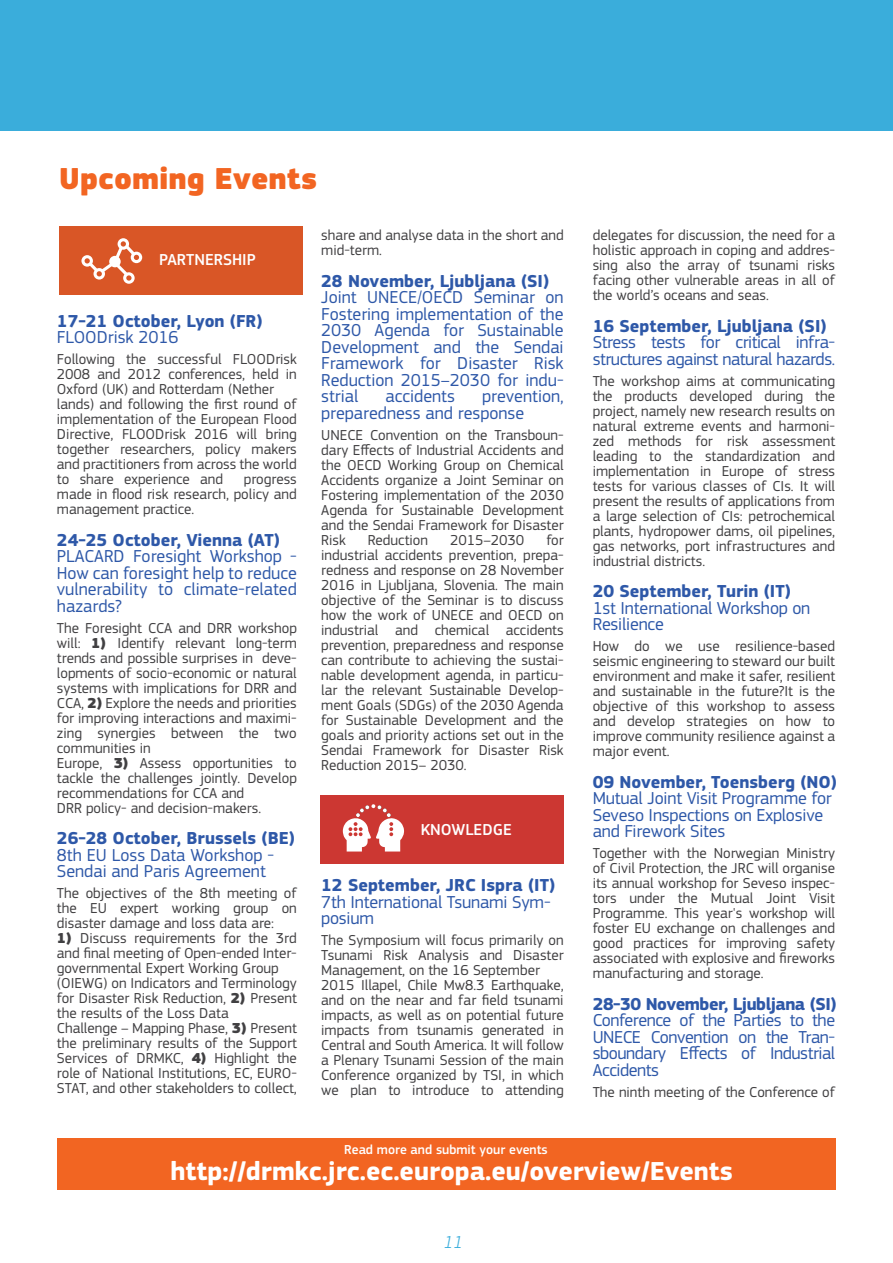
<style>
.page{position:relative;width:893px;height:1263px;background:#fff}
.page>*{position:absolute;margin:0;border:0;box-sizing:border-box;transform-origin:0 0}
.t1{font:900 31.5px "PF Square Sans Pro";color:#f26522}
.t2{font:700 27px "PF Square Sans Pro";color:#fff}
.t3{font:18px/16.5px "PF Square Sans Pro";letter-spacing:-.01em;color:#2e58a8}
.t4{font:700 18px "PF Square Sans Pro";color:#2e58a8}
.t5{font:700 18px "PF Square Sans Pro";letter-spacing:-.025em;color:#2e58a8}
.t6{font:italic 300 18px "PF Square Sans Pro";color:#3aaddb}
.t7{font:500 16.5px "PF Square Sans Pro";color:#fff}
.t8{font:15px/15px "PF Square Sans Pro";color:#414042;text-align:justify}
.t9{font:500 13.5px "PF Square Sans Pro";color:#fff}
.s1{font-weight:900}
</style>
<div class="page">
<div style="left:57px;top:1139px;width:778px;height:51px;background:#f26522"></div>
<div style="left:0;top:0;width:892px;height:131px;background:#3aaddb"></div>
<div style="left:59px;top:226px;width:244px;height:68px;background:#d95626"></div>
<svg style="left:81px;top:238px;width:61px;height:46px"></svg>
<div style="left:320px;top:795px;width:244px;height:68px;background:#cc3732"></div>
<svg style="left:343px;top:804px;width:61px;height:47px"></svg>
<h1 class="t1" style="left:59px;top:159px;width:260px">Upcoming Events</h1>
<p class="t7" style="left:159px;top:250px;width:98px">PARTNERSHIP</p>
<p class="t4" style="left:57px;top:310px;width:207px">17-21 October, Lyon (FR)</p>
<p class="t3" style="left:57px;top:329px;width:123px">FLOODrisk 2016</p>
<p class="t8" style="left:57px;top:352px;width:241px;text-align:left">Following the successful FLOODrisk 2008 and 2012 conferences, held in Oxford (UK) and Rotterdam (Nether lands) and following the first round of implementation of the European Flood Directive, FLOODrisk 2016 will bring together researchers, policy makers and practitioners from across the world to share experience and</p>
<p class="t8" style="left:57px;top:472px;width:241px;text-indent:187px">progress made in flood risk research, policy and management practice.</p>
<p class="t4" style="left:57px;top:529px;width:224px">24-25 October, Vienna (AT)</p>
<p class="t3" style="left:57px;top:548px;width:241px;text-align:justify">PLACARD Foresight Workshop - How can foresight help to reduce vulnerability to climate-related hazards?</p>
<p class="t8" style="left:57px;top:620px;width:241px;text-align:left">The Foresight CCA and DRR workshop will: <span class="s1">1)</span> Identify relevant long-term trends and possible surprises in deve&shy;lopments of socio-economic or natural systems with implications for DRR and CCA, <span class="s1">2)</span> Explore the needs and priorities for improving interactions and maximi&shy;zing synergies between the two communities in<br>Europe, <span class="s1">3)</span> Assess opportunities to tackle the challenges jointly. Develop recommendations for CCA and<br>DRR policy- and decision-makers.</p>
<p class="t4" style="left:57px;top:827px;width:240px">26-28 October, Brussels (BE)</p>
<p class="t3" style="left:57px;top:847px;width:219px">8th EU Loss Data Workshop -<br>Sendai and Paris Agreement</p>
<p class="t8" style="left:57px;top:886px;width:241px">The objectives of the 8th meeting of the EU expert working group on disaster damage and loss data are:</p>
<p class="t8" style="left:57px;top:931px;width:241px;text-align:left"><span class="s1">1)</span> Discuss requirements for the 3rd and final meeting of Open-ended Inter&shy;governmental Expert Working Group (OIEWG) on Indicators and Terminology for Disaster Risk Reduction, <span class="s1">2)</span> Present the results of the Loss Data<br>Challenge – Mapping Phase, <span class="s1">3)</span> Present the preliminary results of the Support Services of DRMKC, <span class="s1">4)</span> Highlight the role of National Institutions, EC, EURO-STAT, and other stakeholders to collect,</p>
<p class="t8" style="left:321px;top:228px;width:244px">share and analyse data in the short and mid-term.</p>
<p class="t4" style="left:321px;top:270px;width:229px">28 November, Ljubljana (SI)</p>
<p class="t3" style="left:321px;top:289px;width:244px;text-align:justify">Joint UNECE/OECD Seminar on Fostering implementation of the 2030 Agenda for Sustainable Development and the Sendai Framework for Disaster Risk Reduction 2015–2030 for indu&shy;strial</p>
<p class="t3" style="left:386px;top:388px;width:71px">accidents</p>
<p class="t3" style="left:321px;top:388px;width:244px;text-indent:161px">prevention, preparedness and response</p>
<p class="t8" style="left:321px;top:427px;width:244px">UNECE Convention on the Transboun&shy;dary Effects of Industrial Accidents and the OECD Working Group on Chemical Accidents organize a Joint Seminar on Fostering implementation of the 2030<br>Agenda for Sustainable Development and the Sendai Framework for Disaster Risk</p>
<p class="t8" style="left:321px;top:532px;width:244px;text-indent:225px">for industrial accidents prevention, prepa&shy;redness and response on 28 November 2016 in Ljubljana, Slovenia. The main objective of the Seminar is to discuss how the work of UNECE and OECD on industrial and chemical accidents prevention, preparedness and response can contribute to achieving the sustai&shy;nable development agenda, in particu&shy;lar the relevant Sustainable Develop&shy;ment Goals (SDGs) of the 2030 Agenda for Sustainable Development and the goals and priority actions set out in the Sendai Framework for Disaster Risk Reduction 2015– 2030.</p>
<p class="t8" style="left:368px;top:532px;width:62px">Reduction</p>
<p class="t8" style="left:450px;top:532px;width:76px">2015–2030</p>
<p class="t7" style="left:421px;top:819px;width:93px">KNOWLEDGE</p>
<p class="t4" style="left:321px;top:875px;width:235px">12 September, JRC Ispra (IT)</p>
<p class="t3" style="left:321px;top:894px;width:231px">7th International Tsunami Sym&shy;posium</p>
<p class="t8" style="left:321px;top:933px;width:244px;text-align:left">The Symposium will focus primarily on Tsunami Risk Analysis and Disaster Management, on the 16 September 2015 Illapel, Chile Mw8.3 Earthquake, and on the near and far field tsunami impacts, as well as on potential future impacts from tsunamis generated in Central and South America. It will follow a Plenary Tsunami Session of the main Conference organized by TSI, in which we plan to introduce to attending</p>
<p class="t9" style="left:344px;top:1142px;width:205px">Read more and submit your events</p>
<p class="t8" style="left:593px;top:228px;width:244px">delegates for discussion, the need for a holistic approach in coping and addres&shy;sing also the array of tsunami risks facing other vulnerable areas in all of the world’s oceans and seas.</p>
<p class="t4" style="left:593px;top:315px;width:235px">16 September, Ljubljana (SI)</p>
<p class="t3" style="left:593px;top:334px;width:244px">Stress tests for critical infra&shy;structures against natural hazards.</p>
<p class="t8" style="left:593px;top:373px;width:244px">The workshop aims at communicating the products developed during the project, namely new research results on natural extreme events and harmoni&shy;zed methods for risk assessment leading to the standardization and implementation in Europe of stress tests for various classes of CIs. It will present the results of applications from a large selection of CIs: petrochemical plants, hydropower dams, oil pipelines, gas networks, port infrastructures and industrial districts.</p>
<p class="t4" style="left:593px;top:581px;width:200px">20 September, Turin (IT)</p>
<p class="t3" style="left:593px;top:600px;width:219px">1st International Workshop on<br>Resilience</p>
<p class="t8" style="left:593px;top:639px;width:244px">How do we use resilience-based seismic engineering to steward our built environment and make it safer, resilient and sustainable in the future?It is the objective of this workshop to assess and develop strategies on how to improve community resilience against a major event.</p>
<p class="t4" style="left:593px;top:771px;width:246px">09 November, Toensberg (NO)</p>
<p class="t3" style="left:593px;top:790px;width:241px">Mutual Joint Visit Programme for<br>Seveso Inspections on Explosive and Firework Sites</p>
<p class="t8" style="left:593px;top:846px;width:244px">Together with the Norwegian Ministry of Civil Protection, the JRC will organise its annual workshop for Seveso inspec&shy;tors under the Mutual Joint Visit Programme. This year's workshop will foster EU exchange on challenges and good practices for improving safety associated with explosive and fireworks manufacturing and storage.</p>
<p class="t5" style="left:593px;top:993px;width:245px">28-30 November, Ljubljana (SI)</p>
<p class="t3" style="left:593px;top:1012px;width:244px;text-align:justify">Conference of the Parties to the UNECE Convention on the Tran&shy;sboundary Effects of Industrial Accidents</p>
<p class="t8" style="left:593px;top:1084px;width:244px">The ninth meeting of the Conference of</p>
<h2 class="t2" style="left:170px;top:1155px;width:564px">http://drmkc.jrc.ec.europa.eu/overview/Events</h2>
<p class="t6" style="left:443px;top:1231px;width:21px">11</p>
</div>
